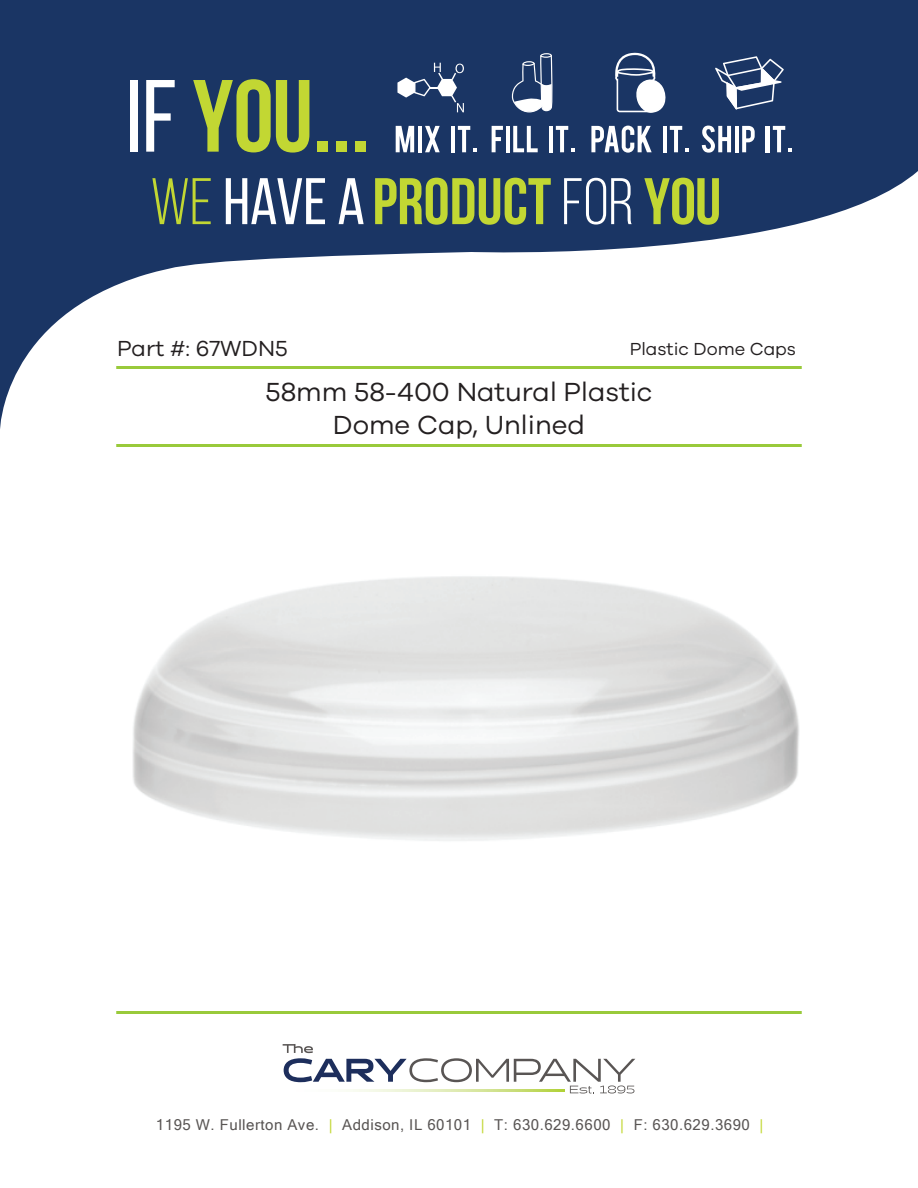
<style>
.page{position:relative;width:918px;height:1188px;background:#fff}
.page>*{position:absolute;margin:0;border:0;box-sizing:border-box;transform-origin:0 0}
.t1{font:27px "Galano Grotesque";color:#231f20}
.t2{font:22.5px "Galano Grotesque";color:#231f20}
.t3{font:18px "Galano Grotesque";color:#231f20}
.t4{font:15px "Microsoft Sans Serif";letter-spacing:.035em;color:#595554}
.s1{color:#c2d733}
</style>
<div class="page">
<svg style="left:0;top:0;width:918px;height:429px;fill:#1a3564"></svg>
<div style="left:130px;top:80px;width:8px;height:72px;background:#fff"></div>
<svg style="left:146px;top:80px;width:29px;height:72px"></svg>
<svg style="left:193px;top:79px;width:116px;height:74px;background:#71884a"></svg>
<div style="left:317px;top:141px;width:11px;height:11px;background:#c2d733"></div>
<div style="left:336px;top:141px;width:11px;height:11px;background:#c2d733"></div>
<div style="left:355px;top:141px;width:11px;height:11px;background:#c2d733"></div>
<svg style="left:152px;top:178px;width:59px;height:46px;background:#486156"></svg>
<svg style="left:226px;top:178px;width:99px;height:46px"></svg>
<svg style="left:339px;top:178px;width:25px;height:46px"></svg>
<svg style="left:375px;top:178px;width:176px;height:47px;background:#748b49"></svg>
<svg style="left:564px;top:178px;width:68px;height:47px"></svg>
<svg style="left:644px;top:178px;width:75px;height:47px;background:#728a4a"></svg>
<svg style="left:614px;top:52px;width:52px;height:61px"></svg>
<svg style="left:397px;top:63px;width:67px;height:49px"></svg>
<svg style="left:715px;top:56px;width:69px;height:53px"></svg>
<svg style="left:511px;top:53px;width:42px;height:60px"></svg>
<svg style="left:396px;top:126px;width:18px;height:26px"></svg>
<hr style="left:418px;top:126px;width:4px;height:26px;background:#fff">
<svg style="left:425px;top:126px;width:15px;height:26px"></svg>
<hr style="left:451px;top:126px;width:4px;height:26px;background:#fff">
<svg style="left:458px;top:126px;width:19px;height:26px"></svg>
<svg style="left:492px;top:126px;width:11px;height:26px"></svg>
<hr style="left:506px;top:126px;width:4px;height:26px;background:#fff">
<svg style="left:513px;top:126px;width:25px;height:26px"></svg>
<hr style="left:549px;top:126px;width:4px;height:26px;background:#fff">
<svg style="left:556px;top:126px;width:19px;height:26px"></svg>
<svg style="left:591px;top:126px;width:61px;height:27px"></svg>
<hr style="left:663px;top:126px;width:4px;height:26px;background:#fff">
<svg style="left:670px;top:126px;width:19px;height:26px"></svg>
<svg style="left:702px;top:126px;width:29px;height:27px"></svg>
<hr style="left:735px;top:126px;width:4px;height:26px;background:#fff">
<svg style="left:742px;top:126px;width:13px;height:26px"></svg>
<hr style="left:766px;top:126px;width:4px;height:26px;background:#fff">
<svg style="left:773px;top:126px;width:19px;height:26px"></svg>
<hr style="left:116px;top:366px;width:686px;height:3px;background:#99ca3b">
<hr style="left:116px;top:444px;width:686px;height:3px;background:#99ca3b">
<hr style="left:116px;top:1011px;width:686px;height:3px;background:#99ca3b">
<svg style="left:283px;top:1044px;width:352px;height:50px"></svg>
<img style="left:284px;top:1089px;width:281px;height:2px">
<p class="t2" style="left:117px;top:335px;width:172px">Part #: 67WDN5</p>
<p class="t3" style="left:630px;top:339px;width:168px">Plastic Dome Caps</p>
<p class="t1" style="left:265px;top:375px;width:389px">58mm 58-400 Natural Plastic</p>
<p class="t1" style="left:333px;top:409px;width:254px">Dome Cap, Unlined</p>
<p class="t4" style="left:156px;top:1115px;width:609px">1195 W. Fullerton Ave. <span class="s1">|</span> Addison, IL 60101 <span class="s1">|</span> T: 630.629.6600 <span class="s1">|</span> F: 630.629.3690 <span class="s1">|</span></p>
</div>
